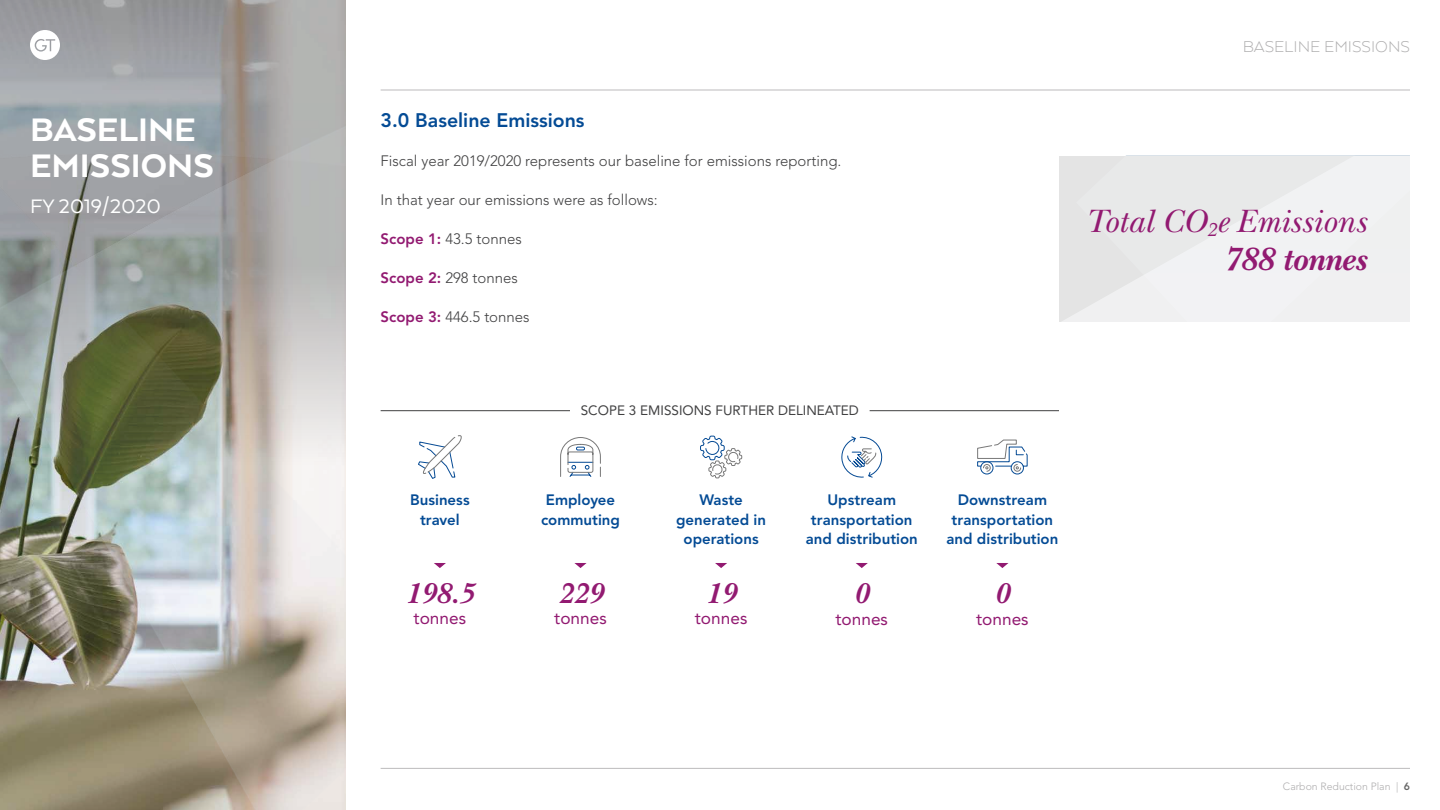
<style>
.page{position:relative;width:1440px;height:810px;background:#fff}
.page>*{position:absolute;margin:0;border:0;box-sizing:border-box;transform-origin:0 0}
.t1{font:800 37.5px/36px "Arquitecta";color:#fff}
.t2{font:italic 33.75px/38.2px "New Baskerville Std";color:#921a71;text-align:right}
.t3{font:italic 700 30px "New Baskerville Std";color:#921a71}
.t4{font:22.5px "Arquitecta";color:#fff}
.t5{font:800 19.5px "Avenir LT Std";color:#044b95}
.t6{font:300 18px "Arquitecta";color:#afaeaf}
.t7{font:17.25px "Avenir LT Std";color:#921a71}
.t8{font:300 15px "Avenir LT Std";color:#404041}
.t9{font:800 15px/19.5px "Avenir LT Std";color:#044b95;text-align:center}
.t10{font:13.5px "Avenir LT Std";color:#404041}
.t11{font:300 10.5px "Avenir LT Std";color:#afaeaf}
.s1{font-weight:800;color:#921a71}
.s2{font-weight:700}
.s3{font-weight:800;color:#666}
</style>
<div class="page">
<hr style="left:381px;top:768px;width:1029px;height:1px;background:#bcbbbc">
<svg style="left:1059px;top:156px;width:351px;height:166px"></svg>
<hr style="left:381px;top:90px;width:1029px;height:1px;background:#bcbbbc">
<svg style="left:0;top:0;width:345px;height:810px;background:#9d9e96"></svg>
<svg style="left:30px;top:30px;width:30px;height:30px"></svg>
<svg style="left:434px;top:563px;width:12px;height:5px"></svg>
<svg style="left:418px;top:435px;width:44px;height:44px"></svg>
<svg style="left:574px;top:563px;width:13px;height:5px"></svg>
<svg style="left:560px;top:437px;width:41px;height:40px"></svg>
<svg style="left:996px;top:563px;width:12px;height:5px"></svg>
<svg style="left:977px;top:439px;width:51px;height:36px"></svg>
<svg style="left:856px;top:563px;width:12px;height:5px"></svg>
<svg style="left:841px;top:436px;width:42px;height:42px"></svg>
<svg style="left:715px;top:563px;width:12px;height:5px"></svg>
<svg style="left:700px;top:435px;width:42px;height:44px"></svg>
<hr style="left:381px;top:410px;width:189px;height:1px;background:#404041">
<hr style="left:870px;top:410px;width:189px;height:1px;background:#404041">
<h1 class="t1" style="left:30px;top:110px;width:185px">BASELINE<br>EMISSIONS</h1>
<h3 class="t4" style="left:30px;top:192px;width:132px">FY 2019/2020</h3>
<h3 class="t5" style="left:381px;top:109px;width:205px">3.0 Baseline Emissions</h3>
<p class="t8" style="left:381px;top:152px;width:462px">Fiscal year 2019/2020 represents our baseline for emissions reporting.</p>
<p class="t8" style="left:381px;top:191px;width:279px">In that year our emissions were as follows:</p>
<p class="t8" style="left:381px;top:230px;width:143px"><span class="s1">Scope 1:</span> 43.5 tonnes</p>
<p class="t8" style="left:381px;top:269px;width:139px"><span class="s1">Scope 2:</span> 298 tonnes</p>
<p class="t8" style="left:381px;top:308px;width:151px"><span class="s1">Scope 3:</span> 446.5 tonnes</p>
<p class="t9" style="left:410px;top:490px;width:61px">Business travel</p>
<h3 class="t3" style="left:406px;top:576px;width:70px">198.5</h3>
<p class="t7" style="left:414px;top:608px;width:54px">tonnes</p>
<p class="t10" style="left:581px;top:403px;width:280px">SCOPE 3 EMISSIONS FURTHER DELINEATED</p>
<p class="t9" style="left:541px;top:490px;width:80px">Employee commuting</p>
<h3 class="t3" style="left:558px;top:576px;width:46px">229</h3>
<p class="t7" style="left:554px;top:608px;width:54px">tonnes</p>
<p class="t9" style="left:676px;top:490px;width:91px">Waste generated in operations</p>
<h3 class="t3" style="left:706px;top:576px;width:31px">19</h3>
<p class="t7" style="left:695px;top:608px;width:54px">tonnes</p>
<p class="t9" style="left:806px;top:490px;width:114px">Upstream transportation and distribution</p>
<h3 class="t3" style="left:854px;top:576px;width:16px">0</h3>
<p class="t7" style="left:836px;top:609px;width:54px">tonnes</p>
<p class="t9" style="left:946px;top:490px;width:114px">Downstream transportation and distribution</p>
<h3 class="t3" style="left:995px;top:576px;width:16px">0</h3>
<p class="t7" style="left:976px;top:609px;width:54px">tonnes</p>
<p class="t6" style="left:1243px;top:35px;width:169px">BASELINE EMISSIONS</p>
<h2 class="t2" style="left:1085px;top:202px;width:283px">Total CO<sub>2</sub>e Emissions<br><span class="s2">788 tonnes</span></h2>
<p class="t11" style="left:1283px;top:780px;width:129px">Carbon Reduction Plan | <span class="s3">6</span></p>
</div>
